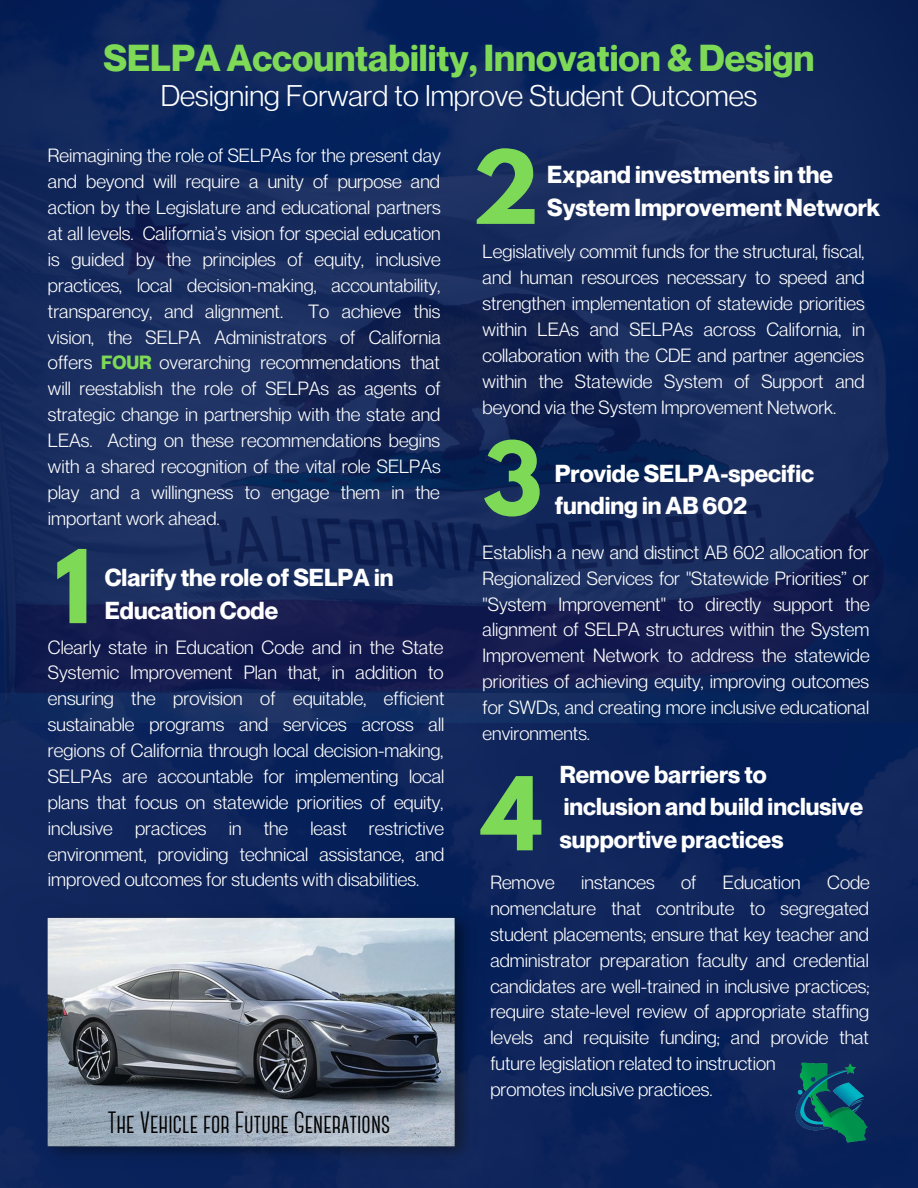
<style>
.page{position:relative;width:918px;height:1188px;background:#fff}
.page>*{position:absolute;margin:0;border:0;box-sizing:border-box;transform-origin:0 0}
.t1{font:700 90px "League Spartan";color:#7ed957}
.t2{font:700 36.75px "Neue Montreal";color:#7ed957}
.t3{font:700 30.75px "Canter";color:#000}
.t4{font:29.25px "Neue Montreal";color:#fff}
.t5{font:700 24px/32.7px "Neue Montreal";color:#fff}
.t6{font:18.75px/25.8px "Neue Montreal";color:#fff;text-align:justify}
.s1{font-weight:700;color:#7ed957}
</style>
<div class="page">
<img style="left:0;top:0;width:918px;height:693px">
<img style="left:0;top:693px;width:918px;height:495px">
<img style="left:793px;top:1060px;width:77px;height:85px">
<p class="t2" style="left:103px;top:36px;width:713px">SELPA Accountability, Innovation &amp; Design</p>
<p class="t4" style="left:161px;top:78px;width:598px">Designing Forward to Improve Student Outcomes</p>
<p class="t6" style="left:48px;top:143px;width:394px">Reimagining the role of SELPAs for the present day and beyond will require a unity of purpose and action by the Legislature and educational partners at all levels. California’s vision for special education is guided by the principles of equity, inclusive practices, local decision-making, accountability, transparency, and alignment.</p>
<p class="t6" style="left:48px;top:298px;width:394px;text-indent:260px">To achieve this vision, the SELPA Administrators of California offers <span class="s1">FOUR</span> overarching recommendations that will reestablish the role of SELPAs as agents of strategic change in partnership with the state and LEAs. Acting on these recommendations begins with a shared recognition of the vital role SELPAs play and a willingness to engage them in the important work ahead.</p>
<p class="t1" style="left:55px;top:542px;width:39px">1</p>
<p class="t5" style="left:105px;top:561px;width:290px">Clarify the role of SELPA in<br>Education Code</p>
<p class="t6" style="left:48px;top:634px;width:398px">Clearly state in Education Code and in the State Systemic Improvement Plan that, in addition to ensuring the provision of equitable, efficient sustainable programs and services across all regions of California through local decision-making, SELPAs are accountable for implementing local plans that focus on statewide priorities of equity, inclusive practices in the least restrictive environment, providing technical assistance, and improved outcomes for students with disabilities.</p>
<p class="t3" style="left:108px;top:1110px;width:284px">The Vehicle for Future Generations</p>
<p class="t1" style="left:472px;top:143px;width:69px">2</p>
<p class="t5" style="left:547px;top:158px;width:287px">Expand investments in the</p>
<p class="t5" style="left:547px;top:191px;width:335px">System Improvement Network</p>
<p class="t6" style="left:483px;top:239px;width:384px">Legislatively commit funds for the structural, fiscal, and human resources necessary to speed and strengthen implementation of statewide priorities within LEAs and SELPAs across California, in collaboration with the CDE and partner agencies within the Statewide System of Support and beyond via the System Improvement Network.</p>
<p class="t1" style="left:483px;top:434px;width:61px">3</p>
<p class="t5" style="left:555px;top:456px;width:261px">Provide SELPA-specific</p>
<p class="t5" style="left:555px;top:489px;width:194px">funding in AB 602</p>
<p class="t6" style="left:483px;top:539px;width:389px">Establish a new and distinct AB 602 allocation for Regionalized Services for "Statewide Priorities” or "System Improvement" to directly support the alignment of SELPA structures within the System Improvement Network to address the statewide priorities of achieving equity, improving outcomes for SWDs, and creating more inclusive educational environments.</p>
<p class="t1" style="left:483px;top:769px;width:61px">4</p>
<p class="t5" style="left:560px;top:757px;width:305px">Remove barriers to inclusion and build inclusive supportive practices</p>
<p class="t6" style="left:490px;top:869px;width:381px;text-indent:337px">Code nomenclature that contribute to segregated student placements; ensure that key teacher and administrator preparation faculty and credential candidates are well-trained in inclusive practices; require state-level review of appropriate staffing levels and requisite funding; and provide that future legislation related to instruction</p>
<p class="t6" style="left:490px;top:1076px;width:224px">promotes inclusive practices.</p>
<p class="t6" style="left:490px;top:869px;width:66px">Remove</p>
<p class="t6" style="left:581px;top:869px;width:75px">instances</p>
<p class="t6" style="left:681px;top:869px;width:17px">of</p>
<p class="t6" style="left:723px;top:869px;width:79px">Education</p>
</div>
